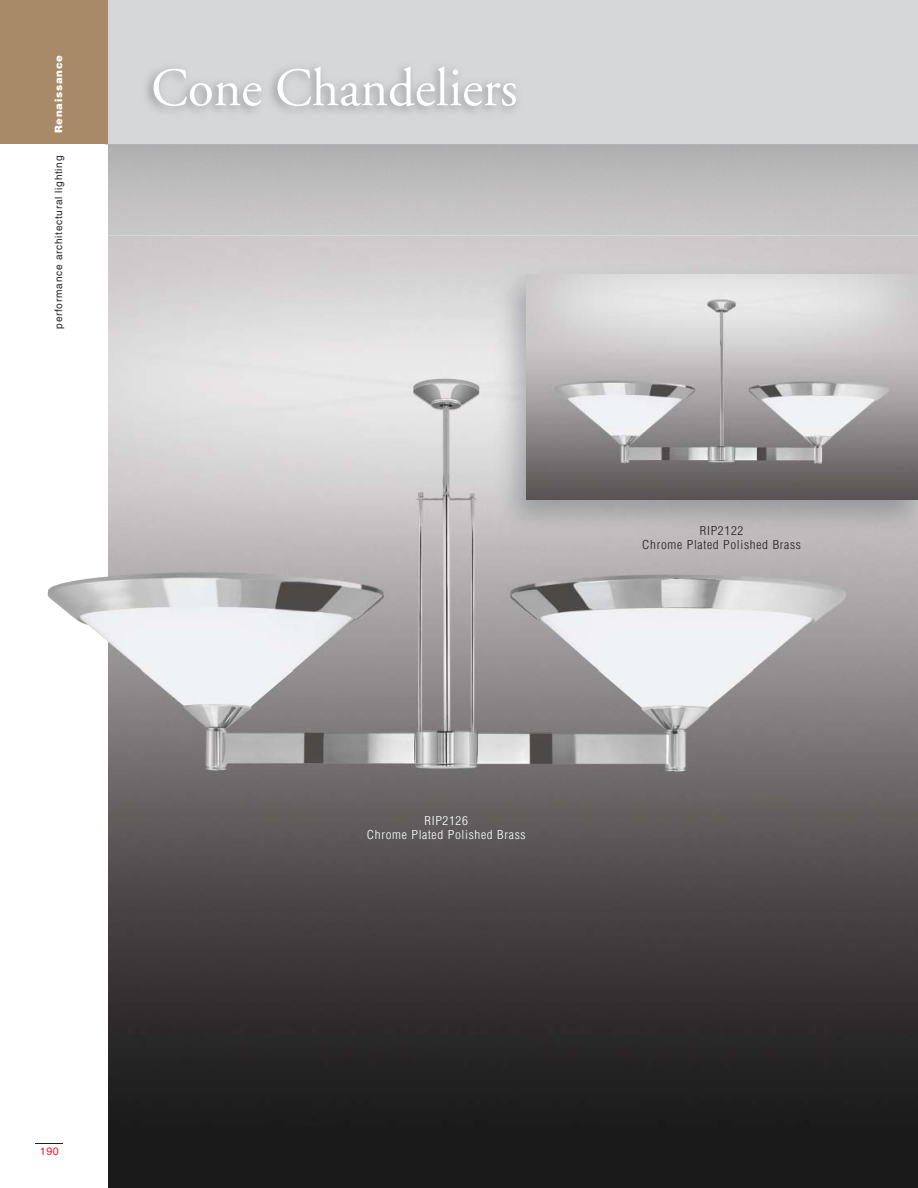
<style>
.page{position:relative;width:918px;height:1188px;background:#fff}
.page>*{position:absolute;margin:0;border:0;box-sizing:border-box;transform-origin:0 0}
.t1{font:54px "Adobe Garamond";color:#fff}
.t2{font:300 condensed 12px/14.4px "Helvetica";letter-spacing:.05em;color:#fff;text-align:center;scale:1.1 1}
.t3{font:300 condensed 12px/14.4px "Helvetica";letter-spacing:.05em;color:#231f20;text-align:center;scale:1.1 1}
.t4{font:10.8px "Helvetica";color:#ed1b2f}
.t5{font:10.2px "Helvetica";letter-spacing:.07em;color:#231f20}
.t6{font:900 10.2px "Helvetica";letter-spacing:.07em;color:#fff}
</style>
<div class="page">
<img style="left:108px;top:235px;width:810px;height:953px">
<img style="left:47px;top:378px;width:799px;height:395px">
<img style="left:494px;top:264px;width:424px;height:274px">
<img style="left:527px;top:275px;width:391px;height:224px">
<div style="left:105px;top:0;width:813px;height:144px;background:#d5d7d8"></div>
<div style="left:0;top:0;width:108px;height:144px;background:#a88a69"></div>
<svg style="left:36px;top:1143px;width:27px;height:1px"></svg>
<p class="t6" style="left:55px;top:133px;width:79px;rotate:-90deg">Renaissance</p>
<p class="t5" style="left:55px;top:329px;width:174px;rotate:-90deg">performance architectural lighting</p>
<h1 class="t1" style="left:151px;top:66px;width:368px">Cone Chandeliers</h1>
<p class="t2" style="left:367px;top:814px;width:146px">RIP2126<br>Chrome Plated Polished Brass</p>
<p class="t3" style="left:642px;top:524px;width:146px">RIP2122<br>Chrome Plated Polished Brass</p>
<p class="t4" style="left:40px;top:1148px;width:21px">190</p>
</div>
